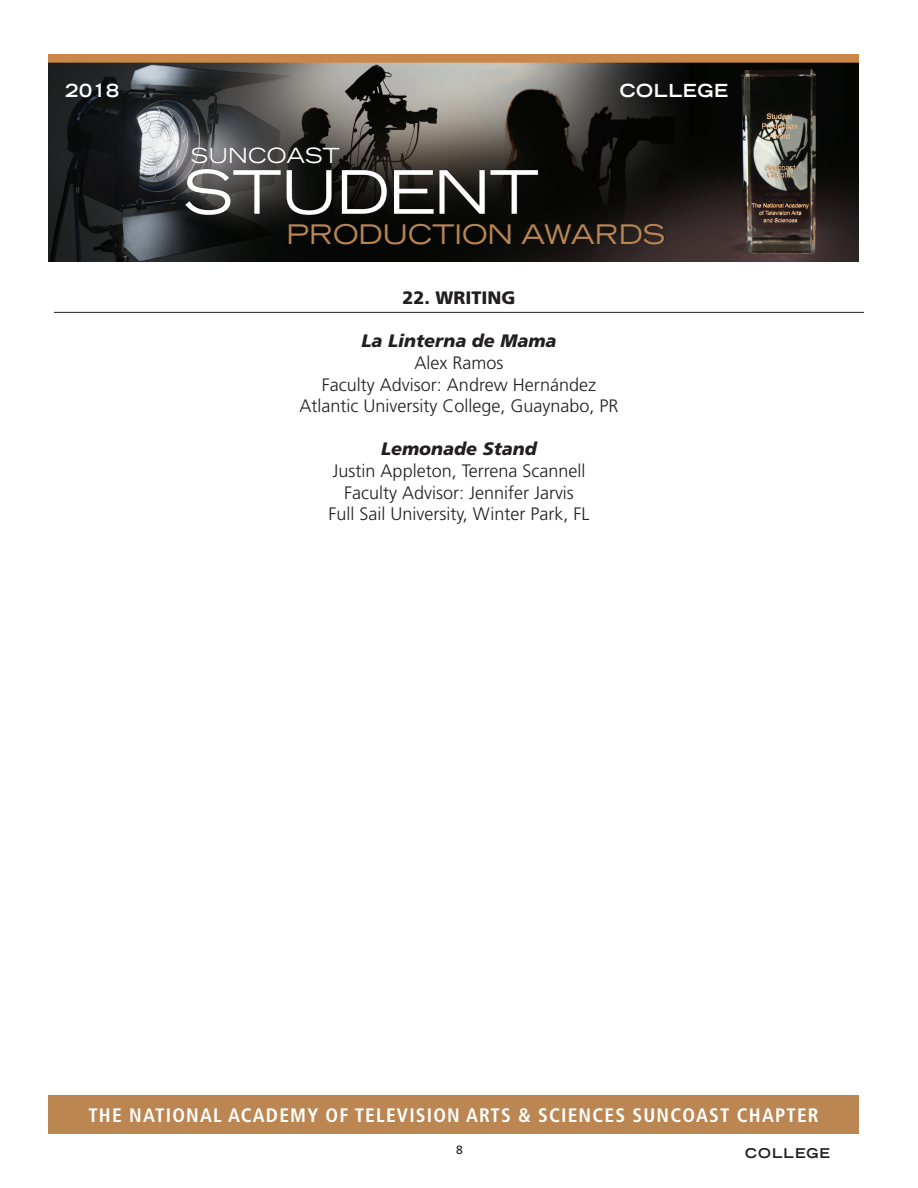
<style>
.page{position:relative;width:918px;height:1188px;background:#fff}
.page>*{position:absolute;margin:0;border:0;box-sizing:border-box;transform-origin:0 0}
.t1{font:expanded 60px "Trade Gothic LH";letter-spacing:-.02em;color:#fff}
.t2{font:expanded 27px "Trade Gothic LH";color:#bb8651}
.t3{font:expanded 21px "Trade Gothic LH";color:#fff}
.t4{font:700 condensed 19.5px "Frutiger";letter-spacing:.06em;color:#fff}
.t5{font:300 18px/21.6px "Frutiger";color:#231f20;text-align:center}
.t6{font:italic 900 18px "Frutiger";color:#231f20}
.t7{font:700 expanded 18px "Trade Gothic LH";letter-spacing:.03em;color:#fff}
.t8{font:900 18px "Frutiger";color:#231f20}
.t9{font:700 expanded 13.5px "Trade Gothic LH";letter-spacing:.075em;color:#231f20}
.t10{font:12px "Frutiger";color:#231f20}
</style>
<div class="page">
<div style="left:49px;top:1095px;width:810px;height:39px;background:#bb8651"></div>
<img style="left:49px;top:54px;width:810px;height:207px">
<div style="left:186px;top:147px;width:479px;height:98px;background:#231f20;opacity:.75"></div>
<hr style="left:54px;top:312px;width:810px;height:1px;background:#231f20">
<p class="t7" style="left:66px;top:78px;width:55px">2018</p>
<p class="t7" style="left:620px;top:78px;width:110px">COLLEGE</p>
<p class="t3" style="left:191px;top:141px;width:151px">SUNCOAST</p>
<h1 class="t1" style="left:183px;top:153px;width:357px">STUDENT</h1>
<h2 class="t2" style="left:287px;top:216px;width:380px">PRODUCTION AWARDS</h2>
<p class="t8" style="left:402px;top:287px;width:115px">22. WRITING</p>
<p class="t6" style="left:362px;top:330px;width:196px">La Linterna de Mama</p>
<p class="t5" style="left:299px;top:352px;width:321px">Alex Ramos<br>Faculty Advisor: Andrew Hernández<br>Atlantic University College, Guaynabo, PR</p>
<p class="t6" style="left:381px;top:438px;width:157px">Lemonade Stand</p>
<p class="t5" style="left:329px;top:460px;width:262px">Justin Appleton, Terrena Scannell<br>Faculty Advisor: Jennifer Jarvis<br>Full Sail University, Winter Park, FL</p>
<p class="t4" style="left:88px;top:1104px;width:732px">THE NATIONAL ACADEMY OF TELEVISION ARTS &amp; SCIENCES SUNCOAST CHAPTER</p>
<p class="t10" style="left:456px;top:1143px;width:8px">8</p>
<p class="t9" style="left:745px;top:1145px;width:86px">COLLEGE</p>
</div>
